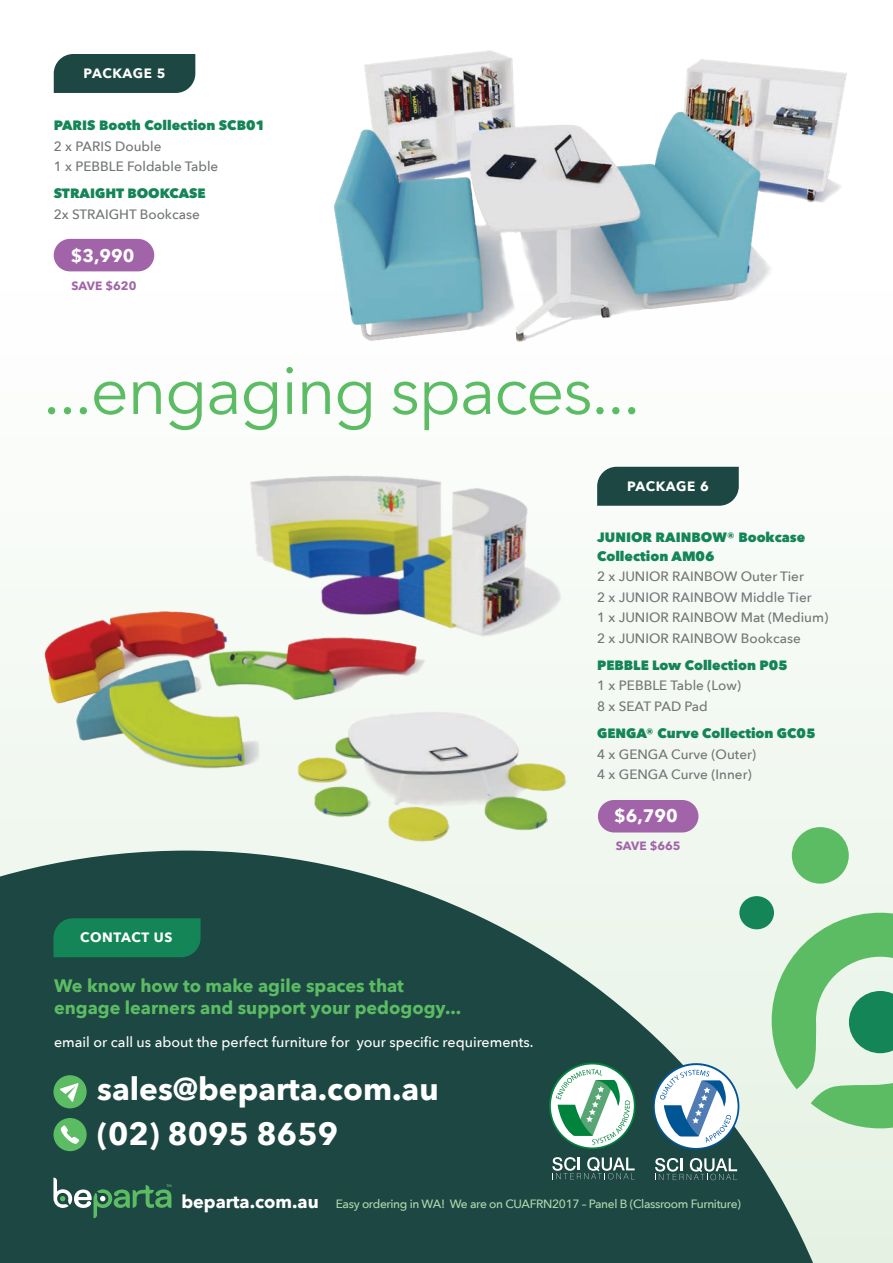
<style>
.page{position:relative;width:893px;height:1263px;background:#fff}
.page>*{position:absolute;margin:0;border:0;box-sizing:border-box;transform-origin:0 0}
.t1{font:67.5px "Avenir Next";letter-spacing:-.025em;color:#5bbc64}
.t2{font:700 31.5px/45.3px "Avenir Next";color:#fff}
.t3{font:700 18px/22.5px "Avenir Next";color:#5bbc64}
.t4{font:700 18px "Avenir Next";color:#fff}
.t5{font:500 14.25px "Avenir Next";color:#fff}
.t6{font:500 13.5px/20.5px "Avenir Next";color:#717575}
.t7{font:800 13.5px/18.6px "Avenir Next";color:#148556}
.t8{font:700 13.5px "Avenir Next";letter-spacing:.04em;color:#fff}
.t9{font:500 12px "Avenir Next";letter-spacing:-.03em;color:#aed8ac}
.t10{font:700 12px "Avenir Next";color:#a264a9}
.s1{font-weight:800;color:#148556}
.s2{font-weight:800;color:#fff}
</style>
<div class="page">
<div style="left:0;top:290px;width:893px;height:973px;background:#fafcfa"></div>
<svg style="left:0;top:850px;width:868px;height:413px;fill:#1d4742"></svg>
<div style="left:598px;top:800px;width:100px;height:32px;background:#a264a9;border-radius:16px"></div>
<img style="left:44px;top:466px;width:642px;height:361px">
<img style="left:284px;top:695px;width:303px;height:148px">
<div style="left:54px;top:239px;width:100px;height:32px;background:#a264a9;border-radius:16px"></div>
<svg style="left:549px;top:1062px;width:87px;height:117px"></svg>
<div style="left:54px;top:54px;width:141px;height:39px;background:#1d4742"></div>
<div style="left:597px;top:467px;width:142px;height:39px;background:#1d4742"></div>
<svg style="left:653px;top:1063px;width:86px;height:117px"></svg>
<img style="left:333px;top:50px;width:514px;height:292px">
<div style="left:53px;top:1075px;width:34px;height:33px;background:#5bbc64;border-radius:50%"></div>
<div style="left:53px;top:1118px;width:34px;height:33px;background:#5bbc64;border-radius:50%"></div>
<svg style="left:60px;top:1083px;width:19px;height:19px"></svg>
<svg style="left:61px;top:1125px;width:18px;height:19px"></svg>
<div style="left:53px;top:918px;width:148px;height:39px;background:#148556"></div>
<svg style="left:53px;top:1177px;width:118px;height:41px;background:#3b6b58"></svg>
<svg style="left:772px;top:913px;width:121px;height:215px"></svg>
<div style="left:792px;top:827px;width:57px;height:57px;background:#5bbc64;border-radius:50%"></div>
<div style="left:739px;top:896px;width:35px;height:33px;background:#148556;border-radius:50%"></div>
<p class="t8" style="left:84px;top:62px;width:83px">PACKAGE 5</p>
<p class="t7" style="left:54px;top:116px;width:213px">PARIS Booth Collection SCB01</p>
<p class="t6" style="left:54px;top:135px;width:166px">2 x PARIS Double<br>1 x PEBBLE Foldable Table</p>
<p class="t6" style="left:54px;top:183px;width:172px"><span class="s1">STRAIGHT BOOKCASE</span> <span class="s2">(D<br></span>2x STRAIGHT Bookcase</p>
<h3 class="t4" style="left:71px;top:240px;width:65px">$3,990</h3>
<p class="t10" style="left:72px;top:275px;width:66px">SAVE $620</p>
<h1 class="t1" style="left:43px;top:333px;width:599px">...engaging spaces...</h1>
<p class="t8" style="left:627px;top:474px;width:83px">PACKAGE 6</p>
<p class="t7" style="left:597px;top:528px;width:210px">JUNIOR RAINBOW® Bookcase<br>Collection AM06</p>
<p class="t6" style="left:597px;top:566px;width:233px">2 x JUNIOR RAINBOW Outer Tier<br>2 x JUNIOR RAINBOW Middle Tier<br>1 x JUNIOR RAINBOW Mat (Medium)<br>2 x JUNIOR RAINBOW Bookcase</p>
<p class="t7" style="left:597px;top:656px;width:192px">PEBBLE Low Collection P05</p>
<p class="t6" style="left:597px;top:675px;width:145px">1 x PEBBLE Table (Low)<br>8 x SEAT PAD Pad</p>
<p class="t7" style="left:597px;top:724px;width:220px">GENGA® Curve Collection GC05</p>
<p class="t6" style="left:597px;top:743px;width:161px">4 x GENGA Curve (Outer)<br>4 x GENGA Curve (Inner)</p>
<h3 class="t4" style="left:614px;top:800px;width:65px">$6,790</h3>
<p class="t8" style="left:80px;top:926px;width:94px">CONTACT US</p>
<h3 class="t3" style="left:54px;top:974px;width:409px">We know how to make agile spaces that engage learners and support your pedogogy...</h3>
<p class="t5" style="left:54px;top:1030px;width:481px">email or call us about the perfect furniture for your specific requirements.</p>
<h2 class="t2" style="left:97px;top:1066px;width:343px">sales@beparta.com.au (02) 8095 8659</h2>
<p class="t10" style="left:616px;top:836px;width:66px">SAVE $665</p>
<h3 class="t4" style="left:181px;top:1185px;width:139px">beparta.com.au</h3>
<p class="t9" style="left:336px;top:1193px;width:407px">Easy ordering in WA! We are on CUAFRN2017 – Panel B (Classroom Furniture)</p>
</div>
